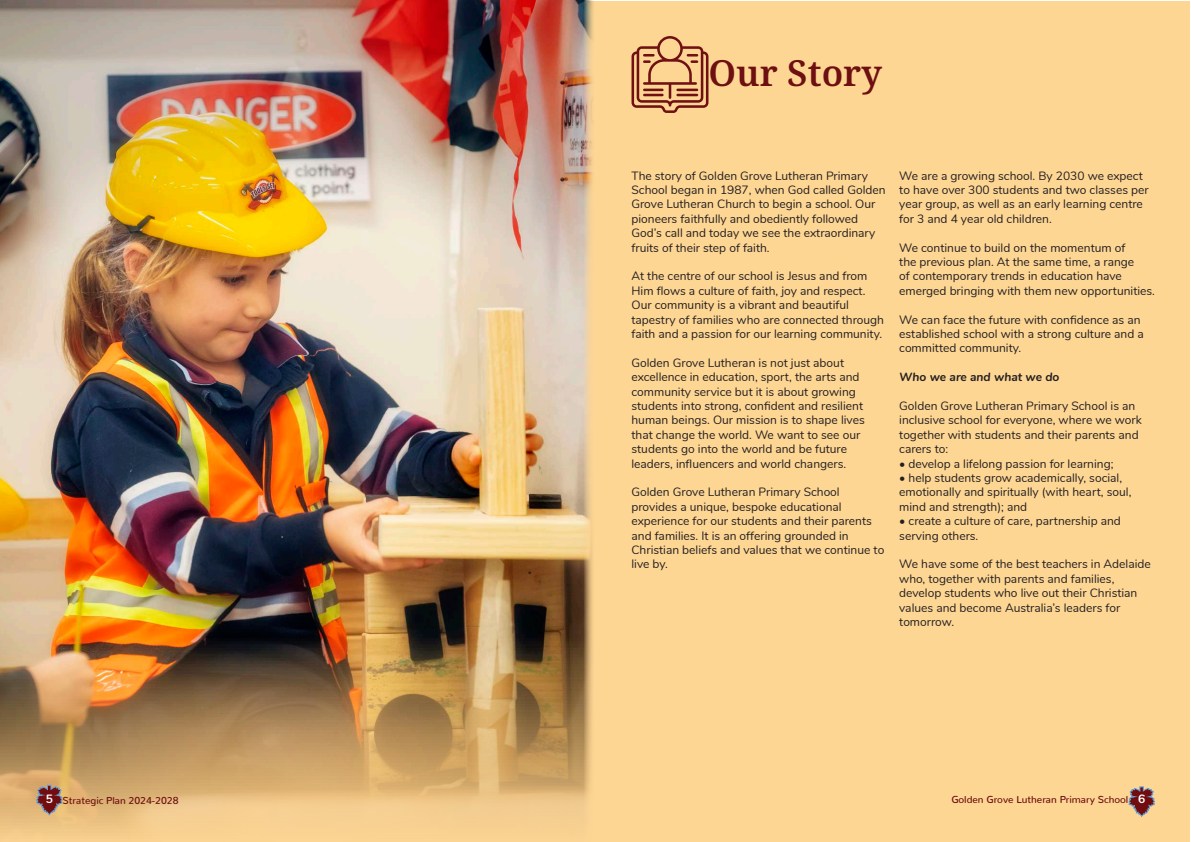
<style>
.page{position:relative;width:1191px;height:842px;background:#fff}
.page>*{position:absolute;margin:0;border:0;box-sizing:border-box;transform-origin:0 0}
.t1{font:36px "Noto Serif";color:#6e0f11}
.t2{font:12px/14.4px "Nunito";color:#231f20}
.t3{font:italic 700 12px "Nunito";color:#231f20}
.t4{font:500 10px "Nunito";color:#6e0f10}
.s1{font-weight:700;font-size:12px;color:#fff}
</style>
<div class="page">
<div style="left:0;top:1px;width:1190px;height:840px;background:#fed694"></div>
<img style="left:0;top:0;width:595px;height:842px">
<svg style="left:631px;top:36px;width:77px;height:77px"></svg>
<svg style="left:1128px;top:786px;width:27px;height:31px"></svg>
<svg style="left:36px;top:785px;width:27px;height:30px"></svg>
<h1 class="t1" style="left:708px;top:48px;width:175px">Our Story</h1>
<p class="t2" style="left:631px;top:168px;width:256px">The story of Golden Grove Lutheran Primary School began in 1987, when God called Golden Grove Lutheran Church to begin a school. Our pioneers faithfully and obediently followed God’s call and today we see the extraordinary fruits of their step of faith.</p>
<p class="t2" style="left:631px;top:268px;width:254px">At the centre of our school is Jesus and from Him flows a culture of faith, joy and respect.<br>Our community is a vibrant and beautiful tapestry of families who are connected through faith and a passion for our learning community.</p>
<p class="t2" style="left:631px;top:355px;width:235px">Golden Grove Lutheran is not just about excellence in education, sport, the arts and community service but it is about growing students into strong, confident and resilient human beings. Our mission is to shape lives that change the world. We want to see our students go into the world and be future leaders, influencers and world changers.</p>
<p class="t2" style="left:631px;top:484px;width:254px">Golden Grove Lutheran Primary School provides a unique, bespoke educational experience for our students and their parents and families. It is an offering grounded in Christian beliefs and values that we continue to live by.</p>
<p class="t2" style="left:899px;top:168px;width:251px">We are a growing school. By 2030 we expect to have over 300 students and two classes per year group, as well as an early learning centre for 3 and 4 year old children.</p>
<p class="t2" style="left:899px;top:240px;width:257px">We continue to build on the momentum of<br>the previous plan. At the same time, a range<br>of contemporary trends in education have emerged bringing with them new opportunities.</p>
<p class="t2" style="left:899px;top:312px;width:246px">We can face the future with confidence as an established school with a strong culture and a committed community.</p>
<p class="t3" style="left:899px;top:368px;width:162px">Who we are and what we do</p>
<p class="t2" style="left:899px;top:398px;width:244px">Golden Grove Lutheran Primary School is an inclusive school for everyone, where we work together with students and their parents and carers to:</p>
<p class="t2" style="left:899px;top:456px;width:216px">• develop a lifelong passion for learning;</p>
<p class="t2" style="left:899px;top:470px;width:234px">• help students grow academically, social, emotionally and spiritually (with heart, soul, mind and strength); and</p>
<p class="t2" style="left:899px;top:513px;width:223px">• create a culture of care, partnership and serving others.</p>
<p class="t2" style="left:899px;top:556px;width:253px">We have some of the best teachers in Adelaide who, together with parents and families, develop students who live out their Christian values and become Australia’s leaders for tomorrow.</p>
<p class="t4" style="left:46px;top:792px;width:134px"><span class="s1">5</span> Strategic Plan 2024-2028</p>
<p class="t4" style="left:951px;top:791px;width:195px">Golden Grove Lutheran Primary School <span class="s1">6</span></p>
</div>
